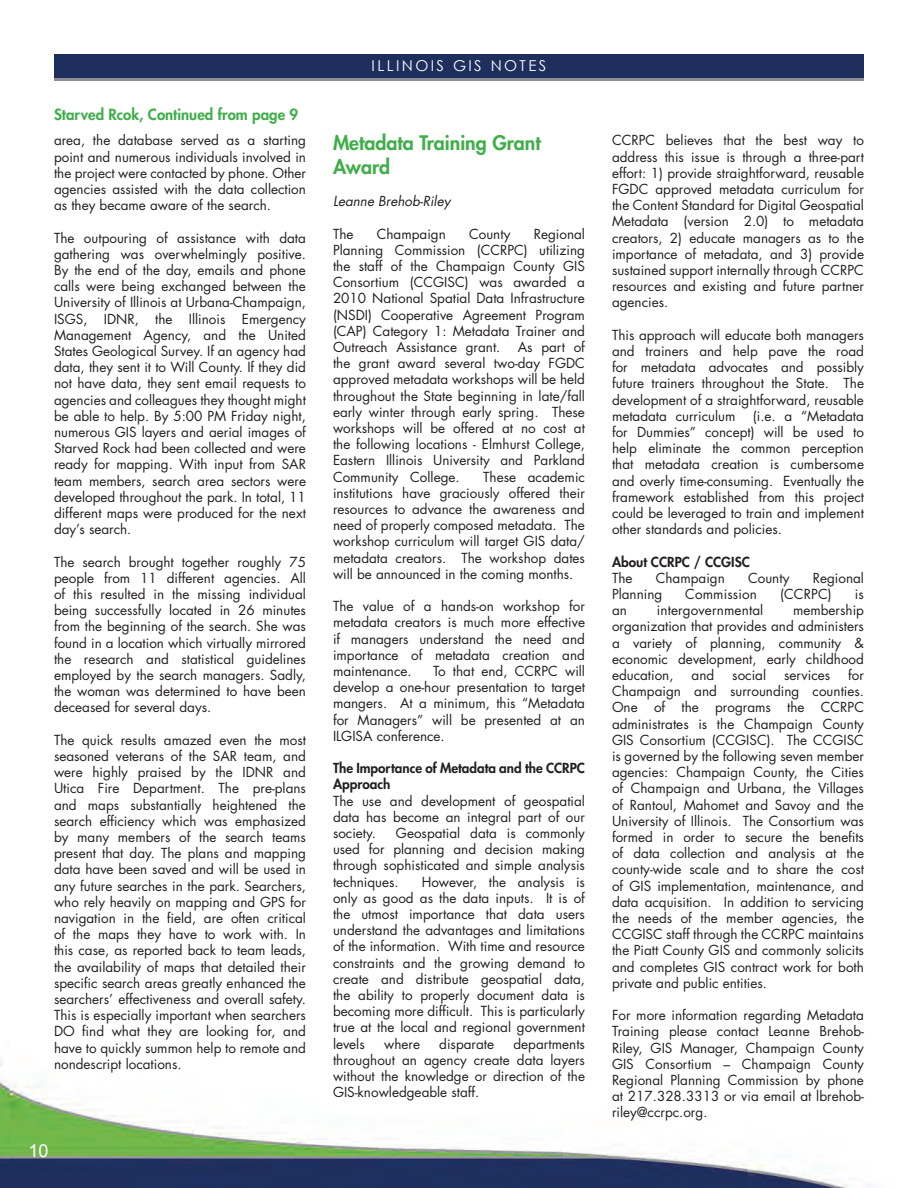
<style>
.page{position:relative;width:918px;height:1188px;background:#fff}
.page>*{position:absolute;margin:0;border:0;box-sizing:border-box;transform-origin:0 0}
.t1{font:800 19.5px "Futura";color:#40ae49}
.t2{font:18px "Arial";color:#fff}
.t3{font:800 15px "Futura";color:#40ae49}
.t4{font:15px "Century Gothic";letter-spacing:.16em;color:#fff}
.t5{font:13.5px/16.2px "Futura";color:#231f20;text-align:justify}
.t6{font:800 13.5px/16.2px "Futura";color:#231f20}
.t7{font:italic 13.5px "Futura";color:#231f20}
</style>
<div class="page">
<img style="left:0;top:1059px;width:871px;height:129px">
<div style="left:54px;top:54px;width:810px;height:25px;background:#1e2f5e"></div>
<hr style="left:54px;top:79px;width:810px;height:2px;background:#8e8e98">
<p class="t3" style="left:54px;top:105px;width:246px">Starved Rcok, Continued from page 9</p>
<p class="t5" style="left:54px;top:133px;width:254px">area, the database served as a starting point and numerous individuals involved in the project were contacted by phone. Other agencies assisted with the data collection as they became aware of the search.</p>
<p class="t5" style="left:54px;top:230px;width:254px">The outpouring of assistance with data gathering was overwhelmingly positive.<br>By the end of the day, emails and phone calls were being exchanged between the University of Illinois at Urbana-Champaign, ISGS, IDNR, the Illinois Emergency Management Agency, and the United States Geological Survey. If an agency had data, they sent it to Will County. If they did not have data, they sent email requests to agencies and colleagues they thought might be able to help. By 5:00 PM Friday night, numerous GIS layers and aerial images of Starved Rock had been collected and were ready for mapping. With input from SAR team members, search area sectors were developed throughout the park. In total, 11 different maps were produced for the next day’s search.</p>
<p class="t5" style="left:54px;top:554px;width:254px">The search brought together roughly 75 people from 11 different agencies. All of this resulted in the missing individual being successfully located in 26 minutes from the beginning of the search. She was found in a location which virtually mirrored the research and statistical guidelines employed by the search managers. Sadly, the woman was determined to have been deceased for several days.</p>
<p class="t5" style="left:54px;top:732px;width:254px">The quick results amazed even the most seasoned veterans of the SAR team, and were highly praised by the IDNR and Utica Fire Department. The pre-plans and maps substantially heightened the search efficiency which was emphasized by many members of the search teams present that day. The plans and mapping data have been saved and will be used in any future searches in the park. Searchers, who rely heavily on mapping and GPS for navigation in the field, are often critical of the maps they have to work with. In this case, as reported back to team leads, the availability of maps that detailed their specific search areas greatly enhanced the searchers’ effectiveness and overall safety.<br>This is especially important when searchers DO find what they are looking for, and have to quickly summon help to remote and nondescript locations.</p>
<h2 class="t2" style="left:28px;top:1138px;width:22px">10</h2>
<p class="t4" style="left:372px;top:57px;width:176px">ILLINOIS GIS NOTES</p>
<p class="t1" style="left:333px;top:131px;width:209px">Metadata Training Grant</p>
<p class="t1" style="left:333px;top:154px;width:59px">Award</p>
<p class="t7" style="left:333px;top:193px;width:119px">Leanne Brehob-Riley</p>
<p class="t5" style="left:333px;top:226px;width:22px">The</p>
<p class="t5" style="left:377px;top:226px;width:71px">Champaign</p>
<p class="t5" style="left:469px;top:226px;width:43px">County</p>
<p class="t5" style="left:333px;top:226px;width:254px;text-indent:201px">Regional Planning Commission (CCRPC) utilizing the staff of the Champaign County GIS Consortium (CCGISC) was awarded a 2010 National Spatial Data Infrastructure (NSDI) Cooperative Agreement Program (CAP) Category 1: Metadata Trainer and Outreach Assistance grant.</p>
<p class="t5" style="left:333px;top:339px;width:254px;text-indent:185px">As part of the grant award several two-day FGDC approved metadata workshops will be held throughout the State beginning in late/fall early winter through early spring. These workshops will be offered at no cost at the following locations - Elmhurst College, Eastern Illinois University and Parkland Community College.</p>
<p class="t5" style="left:333px;top:469px;width:254px;text-indent:150px">These academic institutions have graciously offered their resources to advance the awareness and need of properly composed metadata. The workshop curriculum will target GIS data/ metadata creators. The workshop dates will be announced in the coming months.</p>
<p class="t5" style="left:333px;top:598px;width:254px">The value of a hands-on workshop for metadata creators is much more effective if managers understand the need and importance of metadata creation and maintenance.</p>
<p class="t5" style="left:333px;top:663px;width:254px;text-indent:100px">To that end, CCRPC will develop a one-hour presentation to target mangers. At a minimum, this “Metadata for Managers” will be presented at an ILGISA conference.</p>
<p class="t6" style="left:333px;top:760px;width:254px">The Importance of Metadata and the CCRPC<br>Approach</p>
<p class="t5" style="left:333px;top:793px;width:253px">The use and development of geospatial data has become an integral part of our society.</p>
<p class="t5" style="left:333px;top:825px;width:254px;text-indent:63px">Geospatial data is commonly used for planning and decision making through sophisticated and simple analysis techniques.</p>
<p class="t5" style="left:333px;top:874px;width:254px;text-indent:89px">However, the analysis is only as good as the data inputs. It is of the utmost importance that data users understand the advantages and limitations of the information. With time and resource constraints and the growing demand to create and distribute geospatial data, the ability to properly document data is becoming more difficult. This is particularly true at the local and regional government levels</p>
<p class="t5" style="left:333px;top:1036px;width:254px;text-indent:180px">departments throughout an agency create data layers without the knowledge or direction of the GIS-knowledgeable staff.</p>
<p class="t5" style="left:384px;top:1036px;width:37px">where</p>
<p class="t5" style="left:439px;top:1036px;width:56px">disparate</p>
<p class="t5" style="left:612px;top:133px;width:254px">CCRPC believes that the best way to address this issue is through a three-part effort: 1) provide straightforward, reusable FGDC approved metadata curriculum for the Content Standard for Digital Geospatial Metadata (version 2.0) to metadata creators, 2) educate managers as to the importance of metadata, and 3) provide sustained support internally through CCRPC resources and existing and future partner agencies.</p>
<p class="t5" style="left:612px;top:327px;width:254px">This approach will educate both managers and trainers and help pave the road for metadata advocates and possibly future trainers throughout the State. The development of a straightforward, reusable metadata curriculum</p>
<p class="t5" style="left:612px;top:408px;width:254px;text-indent:141px">(i.e. a “Metadata for Dummies” concept) will be used to help eliminate the common perception that metadata creation is cumbersome and overly time-consuming. Eventually the framework established from this project could be leveraged to train and implement other standards and policies.</p>
<p class="t6" style="left:612px;top:554px;width:139px">About CCRPC / CCGISC</p>
<p class="t5" style="left:612px;top:570px;width:22px">The</p>
<p class="t5" style="left:656px;top:570px;width:71px">Champaign</p>
<p class="t5" style="left:748px;top:570px;width:43px">County</p>
<p class="t5" style="left:813px;top:570px;width:53px">Regional</p>
<p class="t5" style="left:612px;top:586px;width:52px">Planning</p>
<p class="t5" style="left:685px;top:586px;width:73px">Commission</p>
<p class="t5" style="left:780px;top:586px;width:53px">(CCRPC)</p>
<p class="t5" style="left:855px;top:586px;width:11px">is</p>
<p class="t5" style="left:612px;top:602px;width:17px">an</p>
<p class="t5" style="left:657px;top:602px;width:108px">intergovernmental</p>
<p class="t5" style="left:612px;top:602px;width:254px;text-indent:181px">membership organization that provides and administers a variety of planning, community &amp; economic development, early childhood education,</p>
<p class="t5" style="left:612px;top:667px;width:254px;text-indent:236px">for Champaign and surrounding counties.<br>One of the programs the CCRPC administrates is the Champaign County GIS Consortium (CCGISC). The CCGISC is governed by the following seven member agencies: Champaign County, the Cities of Champaign and Urbana, the Villages of Rantoul, Mahomet and Savoy and the University of Illinois. The Consortium was formed in order to secure the benefits of data collection and analysis at the county-wide scale and to share the cost of GIS implementation, maintenance, and data acquisition. In addition to servicing the needs of the member agencies, the CCGISC staff through the CCRPC maintains the Piatt County GIS and commonly solicits and completes GIS contract work for both private and public entities.</p>
<p class="t5" style="left:612px;top:1007px;width:254px">For more information regarding Metadata Training please contact Leanne Brehob-Riley, GIS Manager, Champaign County GIS Consortium – Champaign County Regional Planning Commission by phone at 217.328.3313 or via email at lbrehob&shy;riley@ccrpc.org.</p>
<p class="t5" style="left:692px;top:667px;width:24px">and</p>
<p class="t5" style="left:732px;top:667px;width:35px">social</p>
<p class="t5" style="left:784px;top:667px;width:48px">services</p>
</div>
